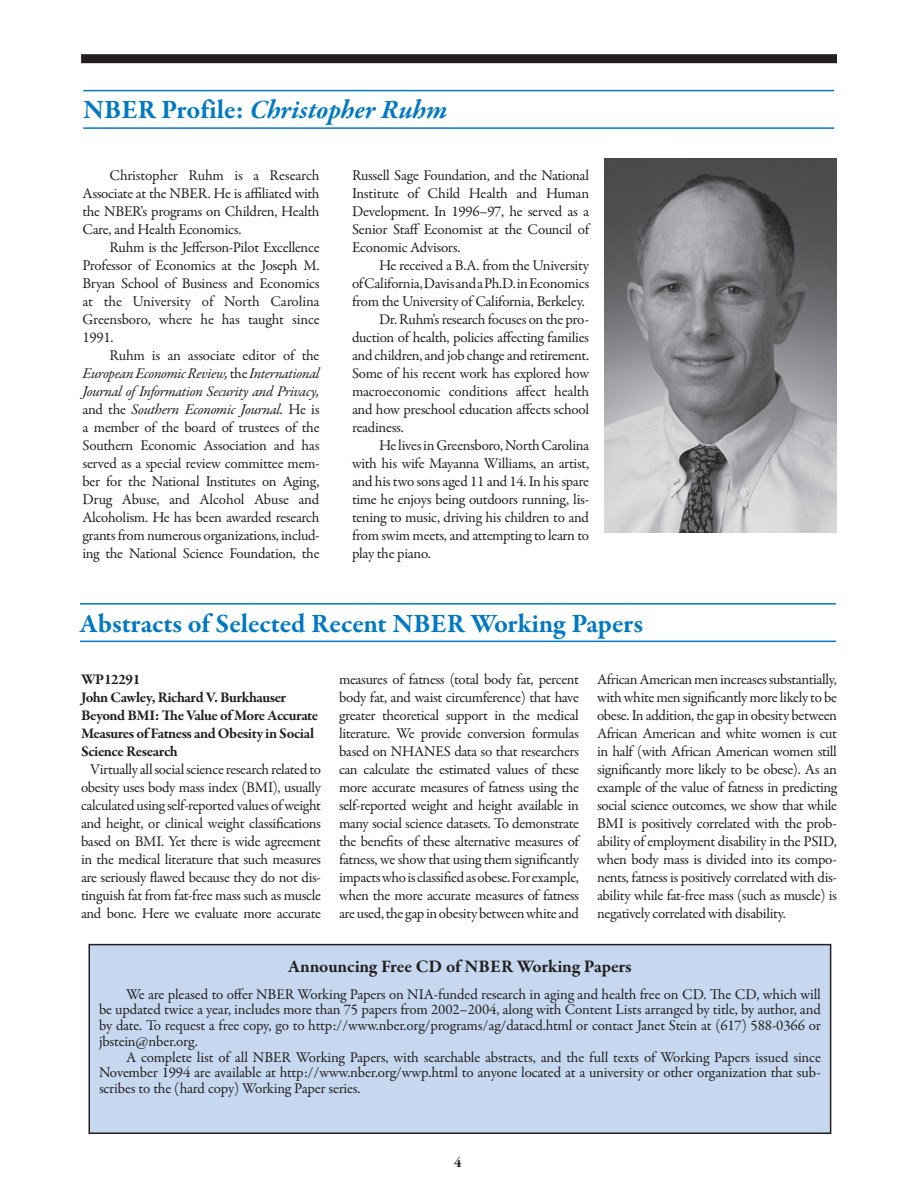
<style>
.page{position:relative;width:918px;height:1188px;background:#fff}
.page>*{position:absolute;margin:0;border:0;box-sizing:border-box;transform-origin:0 0}
.t1{font:700 27px "Garamond Premr Pro";letter-spacing:-.005em;color:#0079c2}
.t2{font:italic 700 27px "Garamond Premr Pro";letter-spacing:-.01em;color:#0079c2}
.t3{font:700 18px "Garamond Premr Pro";letter-spacing:-.005em;color:#231f20}
.t4{font:15px/18px "Garamond Premr Pro";letter-spacing:-.025em;color:#231f20;text-align:justify}
.t5{font:700 15px/18px "Garamond Premr Pro";letter-spacing:-.03em;color:#231f20}
.s1{font-style:normal}
.s2{font-style:italic}
</style>
<div class="page">
<div style="left:81px;top:54px;width:756px;height:9px;background:#231f20"></div>
<div style="left:89px;top:945px;width:742px;height:188px;background:#c6d8ef"></div>
<div style="left:88px;top:944px;width:743px;height:190px;border:2px solid #231f20"></div>
<hr style="left:80px;top:603px;width:756px;height:2px;background:#007ac2">
<hr style="left:80px;top:641px;width:756px;height:1px;background:#007ac2">
<hr style="left:83px;top:90px;width:751px;height:1px;background:#007ac2">
<hr style="left:83px;top:127px;width:751px;height:2px;background:#007ac2">
<img style="left:605px;top:159px;width:232px;height:374px">
<h1 class="t2" style="left:83px;top:93px;width:366px"><span class="s1">NBER Profile:</span> Christopher Ruhm</h1>
<p class="t4" style="left:82px;top:167px;width:239px;text-indent:27px">Christopher Ruhm is a Research Associate at the NBER. He is affiliated with the NBER's programs on Children, Health Care, and Health Economics.</p>
<p class="t4" style="left:82px;top:239px;width:239px;text-indent:27px">Ruhm is the Jefferson-Pilot Excel-lence Professor of Economics at the Joseph M.<br>Bryan School of Business and Economics at the University of North Carolina Greensboro, where he has taught since 1991.</p>
<p class="t4" style="left:82px;top:347px;width:239px;text-indent:27px">Ruhm is an associate editor of the <span class="s2">European Economic Review,</span> the <span class="s2">International Journal of Information Security and Privacy, </span>and the <span class="s2">Southern Economic Journal.</span> He is a member of the board of trustees of the Southern Economic Association and has served as a special review committee mem&shy;ber for the National Institutes on Aging, Drug Abuse, and Alcohol Abuse and Alcoholism. He has been awarded research grants from numerous organizations, includ&shy;ing the National Science Foundation, the</p>
<p class="t4" style="left:352px;top:167px;width:239px">Russell Sage Foundation, and the National Institute of Child Health and Human Development. In 1996–97, he served as a Senior Staff Economist at the Council of Economic Advisors.</p>
<p class="t4" style="left:379px;top:257px;width:212px">He received a B.A. from the Uni-versity</p>
<p class="t4" style="left:352px;top:275px;width:239px">of California, Davis and a Ph.D. in Economics</p>
<p class="t4" style="left:352px;top:293px;width:234px">from the University of California, Berkeley.</p>
<p class="t4" style="left:379px;top:311px;width:212px">Dr. Ruhm's research focuses on the pro-</p>
<p class="t4" style="left:352px;top:329px;width:239px">duction of health, policies affecting families</p>
<p class="t4" style="left:352px;top:347px;width:239px">and children, and job change and retirement.</p>
<p class="t4" style="left:352px;top:365px;width:239px">Some of his recent work has explored how</p>
<p class="t4" style="left:352px;top:383px;width:239px">macroeconomic conditions affect health</p>
<p class="t4" style="left:352px;top:401px;width:239px">and how preschool education affects school</p>
<p class="t4" style="left:352px;top:419px;width:53px">readiness.</p>
<p class="t4" style="left:379px;top:437px;width:212px">He lives in Greensboro, North Carolina</p>
<p class="t4" style="left:352px;top:455px;width:239px">with his wife Mayanna Williams, an artist,</p>
<p class="t4" style="left:352px;top:473px;width:239px">and his two sons aged 11 and 14. In his spare</p>
<p class="t4" style="left:352px;top:491px;width:239px">time he enjoys being outdoors running, lis-</p>
<p class="t4" style="left:352px;top:509px;width:239px">tening to music, driving his children to and</p>
<p class="t4" style="left:352px;top:527px;width:239px">from swim meets, and attempting to learn to</p>
<p class="t4" style="left:352px;top:545px;width:80px">play the piano.</p>
<h1 class="t1" style="left:80px;top:607px;width:565px">Abstracts of Selected Recent NBER Working Papers</h1>
<p class="t5" style="left:81px;top:671px;width:239px">WP12291<br>John Cawley, Richard V. Burkhauser<br>Beyond BMI: The Value of More Accurate<br>Measures of Fatness and Obesity in Social<br>Science Research</p>
<p class="t4" style="left:81px;top:761px;width:242px;text-align:center">Virtually all social science research related to obesity uses body mass index (BMI), usually calculated using self-reported values of weight and height, or clinical weight classifications based on BMI. Yet there is wide agreement in the medical literature that such measures are seriously flawed because they do not dis&shy;tinguish fat from fat-free mass such as muscle and bone. Here we evaluate more accurate</p>
<p class="t4" style="left:339px;top:671px;width:242px">measures of fatness (total body fat, percent body fat, and waist circumference) that have greater theoretical support in the medical literature. We provide conversion formulas based on NHANES data so that researchers can calculate the estimated values of these more accurate measures of fatness using the self-reported weight and height available in many social science datasets. To demonstrate the benefits of these alternative measures of fatness, we show that using them significantly impacts who is classified as obese. For example, when the more accurate measures of fatness are used, the gap in obesity between white and</p>
<p class="t4" style="left:597px;top:671px;width:242px">African American men increases substantially, with white men significantly more likely to be obese. In addition, the gap in obesity between African American and white women is cut in half (with African American women still significantly more likely to be obese). As an example of the value of fatness in predicting social science outcomes, we show that while BMI is positively correlated with the prob&shy;ability of employment disability in the PSID, when body mass is divided into its compo&shy;nents, fatness is positively correlated with dis&shy;ability while fat-free mass (such as muscle) is negatively correlated with disability.</p>
<p class="t3" style="left:288px;top:955px;width:345px">Announcing Free CD of NBER Working Papers</p>
<p class="t4" style="left:99px;top:986px;width:723px;line-height:15.8px;text-indent:27px">We are pleased to offer NBER Working Papers on NIA-funded research in aging and health free on CD. The CD, which will be updated twice a year, includes more than 75 papers from 2002–2004, along with Content Lists arranged by title, by author, and by date. To request a free copy, go to http://www.nber.org/programs/ag/datacd.html or contact Janet Stein at (617) 588-0366 or jbstein@nber.org.</p>
<p class="t4" style="left:99px;top:1049px;width:723px;line-height:15.8px;text-indent:27px">A complete list of all NBER Working Papers, with searchable abstracts, and the full texts of Working Papers issued since November 1994 are available at http://www.nber.org/wwp.html to anyone located at a university or other organization that sub&shy;scribes to the (hard copy) Working Paper series.</p>
</div>
